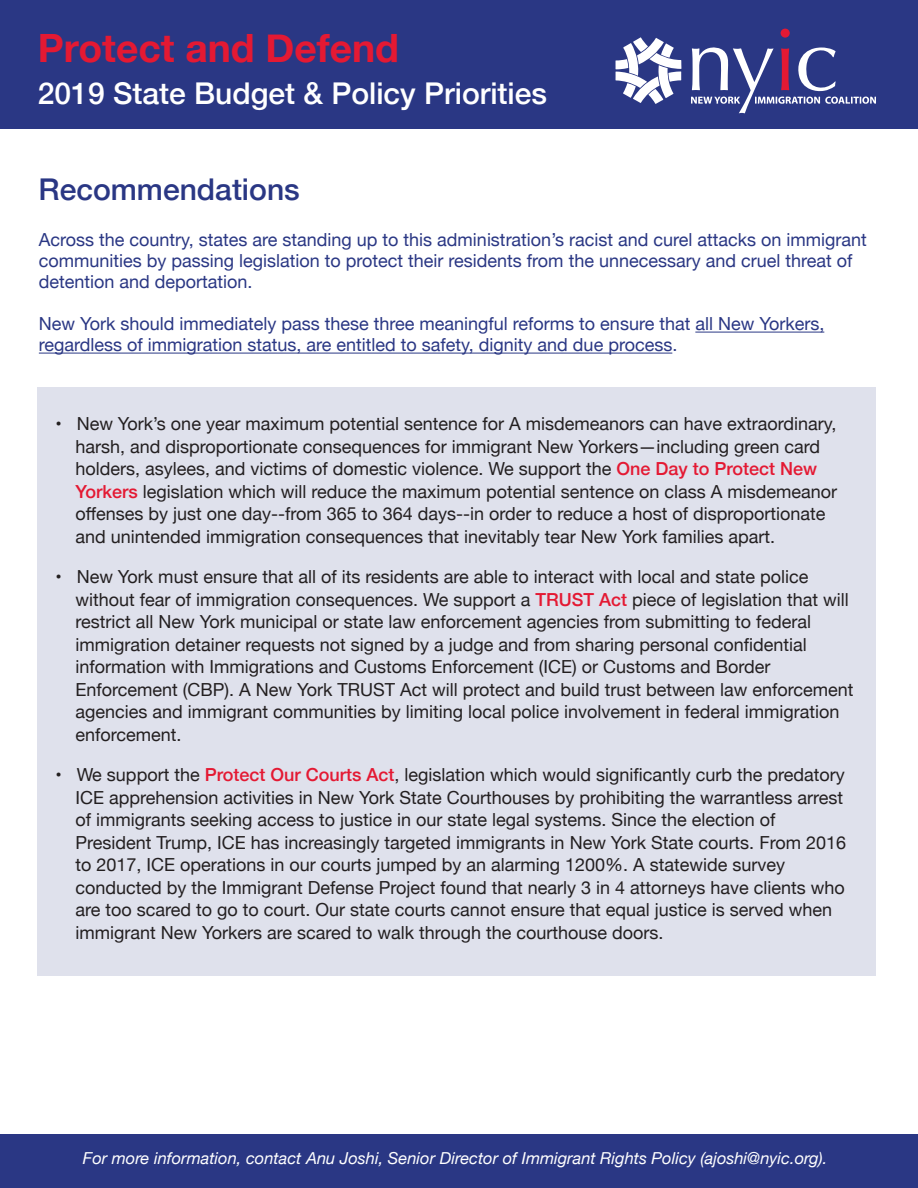
<style>
.page{position:relative;width:918px;height:1188px;background:#fff}
.page>*{position:absolute;margin:0;border:0;box-sizing:border-box;transform-origin:0 0}
.t1{font:700 39px "Helvetica Neue";color:#e41933}
.t2{font:500 30px "Helvetica Neue";color:#fff}
.t3{font:500 30px "Helvetica Neue";color:#2a3784}
.t4{font:18px/22.5px "Helvetica Neue";color:#231f20}
.t5{font:18px/21px "Helvetica Neue";color:#2a3784}
.t6{font:italic 16.5px "Helvetica Neue";color:#fff}
.s1{font-weight:700}
.s2{font-weight:500;color:#e41933}
</style>
<div class="page">
<div style="left:0;top:0;width:918px;height:128px;background:#2a3784"></div>
<svg style="left:616px;top:37px;width:65px;height:67px"></svg>
<div style="left:781px;top:29px;width:9px;height:9px;background:#e41933;border-radius:50%"></div>
<svg style="left:691px;top:47px;width:185px;height:66px"></svg>
<div style="left:0;top:1135px;width:918px;height:53px;background:#2a3784"></div>
<hr style="left:695px;top:332px;width:129px;height:1px;background:#2a3784">
<hr style="left:39px;top:353px;width:633px;height:1px;background:#2a3784">
<div style="left:37px;top:388px;width:838px;height:588px;background:#dfe1ec"></div>
<h1 class="t1" style="left:38px;top:18px;width:363px">Protect and Defend</h1>
<h2 class="t2" style="left:38px;top:69px;width:511px">2019 State Budget &amp; Policy Priorities</h2>
<h2 class="t3" style="left:39px;top:165px;width:263px">Recommendations</h2>
<p class="t5" style="left:39px;top:230px;width:829px">Across the country, states are standing up to this administration’s racist and curel attacks on immigrant communities by passing legislation to protect their residents from the unnecessary and cruel threat of detention and deportation.</p>
<p class="t5" style="left:39px;top:314px;width:787px">New York should immediately pass these three meaningful reforms to ensure that all New Yorkers, regardless of immigration status, are entitled to safety, dignity and due process.</p>
<p class="t4" style="left:75px;top:414px;width:763px;text-indent:-20px"><span class="s1">•</span> New York’s one year maximum potential sentence for A misdemeanors can have extraordinary, harsh, and disproportionate consequences for immigrant New Yorkers—including green card holders, asylees, and victims of domestic violence. We support the <span class="s2">One Day to Protect New Yorkers</span> legislation which will reduce the maximum potential sentence on class A misdemeanor offenses by just one day--from 365 to 364 days--in order to reduce a host of disproportionate and unintended immigration consequences that inevitably tear New York families apart.</p>
<p class="t4" style="left:75px;top:567px;width:780px;text-indent:-20px"><span class="s1">•</span> New York must ensure that all of its residents are able to interact with local and state police without fear of immigration consequences. We support a <span class="s2">TRUST Act</span> piece of legislation that will restrict all New York municipal or state law enforcement agencies from submitting to federal immigration detainer requests not signed by a judge and from sharing personal confidential information with Immigrations and Customs Enforcement (ICE) or Customs and Border Enforcement (CBP). A New York TRUST Act will protect and build trust between law enforcement agencies and immigrant communities by limiting local police involvement in federal immigration enforcement.</p>
<p class="t4" style="left:75px;top:765px;width:772px;text-indent:-20px"><span class="s1">•</span> We support the <span class="s2">Protect Our Courts Act</span>, legislation which would significantly curb the predatory ICE apprehension activities in New York State Courthouses by prohibiting the warrantless arrest of immigrants seeking access to justice in our state legal systems. Since the election of President Trump, ICE has increasingly targeted immigrants in New York State courts. From 2016 to 2017, ICE operations in our courts jumped by an alarming 1200%. A statewide survey conducted by the Immigrant Defense Project found that nearly 3 in 4 attorneys have clients who are too scared to go to court. Our state courts cannot ensure that equal justice is served when immigrant New Yorkers are scared to walk through the courthouse doors.</p>
<p class="t6" style="left:83px;top:1147px;width:746px">For more information, contact Anu Joshi, Senior Director of Immigrant Rights Policy (ajoshi@nyic.org).</p>
</div>
